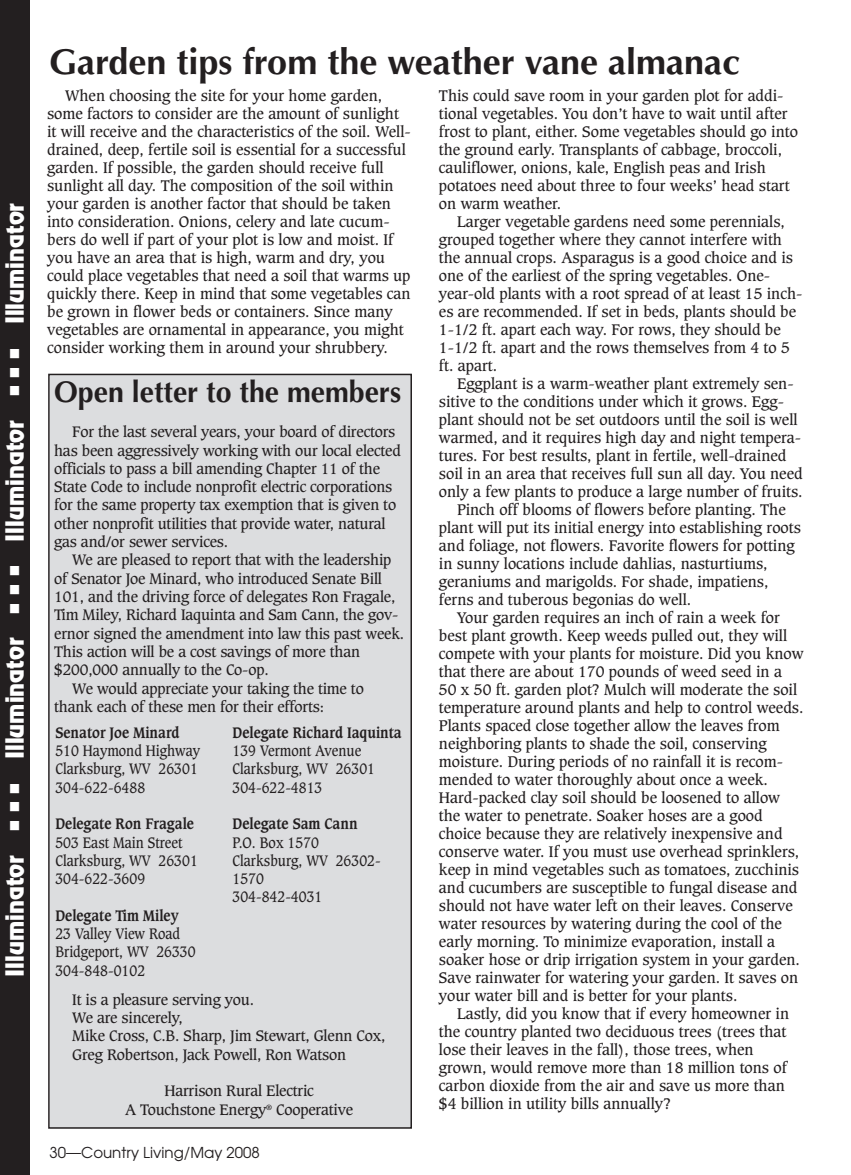
<style>
.page{position:relative;width:851px;height:1175px;background:#fff}
.page>*{position:absolute;margin:0;border:0;box-sizing:border-box;transform-origin:0 0}
.t1{font:700 36px "Optima";color:#231f20}
.t2{font:700 30px "Optima";color:#231f20;scale:.95 1}
.t3{font:22.5px "Revue";color:#fff}
.t4{font:15px "Avant Garde";color:#231f20}
.t5{font:14.85px/18px "Caxton";color:#231f20}
.t6{font:14.7px/18.3px "Caxton";letter-spacing:-.01em;color:#231f20}
.t7{font:14.7px/18.3px "Caxton";letter-spacing:-.01em;color:#231f20;scale:.9 1}
.t8{font:700 14.7px "Caxton";color:#231f20;scale:.9 1}
</style>
<div class="page">
<div style="left:0;top:0;width:30px;height:1174px;background:#231f20"></div>
<div style="left:50px;top:375px;width:360px;height:752px;background:#dcdddf"></div>
<div style="left:48px;top:374px;width:364px;height:754px;border:2px solid #231f20"></div>
<h3 class="t3" style="left:3px;top:976px;width:775px;rotate:-90deg">Illuminator • • • Illuminator • • • Illuminator • • • Illuminator</h3>
<h1 class="t1" style="left:49px;top:47px;width:692px">Garden tips from the weather vane almanac</h1>
<p class="t5" style="left:47px;top:87px;width:365px;text-indent:18px">When choosing the site for your home garden, some factors to consider are the amount of sunlight it will receive and the characteristics of the soil. Well&shy;drained, deep, fertile soil is essential for a successful garden. If possible, the garden should receive full sunlight all day. The composition of the soil within your garden is another factor that should be taken into consideration. Onions, celery and late cucum&shy;bers do well if part of your plot is low and moist. If you have an area that is high, warm and dry, you could place vegetables that need a soil that warms up quickly there. Keep in mind that some vegetables can be grown in flower beds or containers. Since many vegetables are ornamental in appearance, you might consider working them in around your shrubbery.</p>
<p class="t5" style="left:439px;top:87px;width:360px">This could save room in your garden plot for addi&shy;tional vegetables. You don’t have to wait until after frost to plant, either. Some vegetables should go into the ground early. Transplants of cabbage, broccoli, cauliflower, onions, kale, English peas and Irish potatoes need about three to four weeks’ head start on warm weather.</p>
<p class="t5" style="left:439px;top:213px;width:365px;text-indent:18px">Larger vegetable gardens need some perennials, grouped together where they cannot interfere with the annual crops. Asparagus is a good choice and is one of the earliest of the spring vegetables. One&shy;year-old plants with a root spread of at least 15 inch&shy;es are recommended. If set in beds, plants should be 1-1/2 ft. apart each way. For rows, they should be 1-1/2 ft. apart and the rows themselves from 4 to 5 ft. apart.</p>
<p class="t5" style="left:457px;top:375px;width:338px">Eggplant is a warm-weather plant extremely sen-</p>
<p class="t5" style="left:439px;top:393px;width:346px">sitive to the conditions under which it grows. Egg-</p>
<p class="t5" style="left:439px;top:411px;width:360px">plant should not be set outdoors until the soil is well</p>
<p class="t5" style="left:439px;top:429px;width:364px">warmed, and it requires high day and night tempera-</p>
<p class="t5" style="left:439px;top:447px;width:349px">tures. For best results, plant in fertile, well-drained</p>
<p class="t5" style="left:439px;top:465px;width:365px">soil in an area that receives full sun all day. You need</p>
<p class="t5" style="left:439px;top:483px;width:365px">only a few plants to produce a large number of fruits.</p>
<p class="t5" style="left:457px;top:501px;width:330px">Pinch off blooms of flowers before planting. The</p>
<p class="t5" style="left:439px;top:519px;width:363px">plant will put its initial energy into establishing roots</p>
<p class="t5" style="left:439px;top:537px;width:357px">and foliage, not flowers. Favorite flowers for potting</p>
<p class="t5" style="left:439px;top:555px;width:330px">in sunny locations include dahlias, nasturtiums,</p>
<p class="t5" style="left:439px;top:573px;width:331px">geraniums and marigolds. For shade, impatiens,</p>
<p class="t5" style="left:439px;top:591px;width:254px">ferns and tuberous begonias do well.</p>
<p class="t5" style="left:457px;top:609px;width:324px">Your garden requires an inch of rain a week for</p>
<p class="t5" style="left:439px;top:627px;width:350px">best plant growth. Keep weeds pulled out, they will</p>
<p class="t5" style="left:439px;top:645px;width:366px">compete with your plants for moisture. Did you know</p>
<p class="t5" style="left:439px;top:663px;width:344px">that there are about 170 pounds of weed seed in a</p>
<p class="t5" style="left:439px;top:681px;width:360px">50 x 50 ft. garden plot? Mulch will moderate the soil</p>
<p class="t5" style="left:439px;top:699px;width:366px">temperature around plants and help to control weeds.</p>
<p class="t5" style="left:439px;top:717px;width:342px">Plants spaced close together allow the leaves from</p>
<p class="t5" style="left:439px;top:735px;width:329px">neighboring plants to shade the soil, conserving</p>
<p class="t5" style="left:439px;top:753px;width:345px">moisture. During periods of no rainfall it is recom-</p>
<p class="t5" style="left:439px;top:771px;width:330px">mended to water thoroughly about once a week.</p>
<p class="t5" style="left:439px;top:789px;width:342px">Hard-packed clay soil should be loosened to allow</p>
<p class="t5" style="left:439px;top:807px;width:325px">the water to penetrate. Soaker hoses are a good</p>
<p class="t5" style="left:439px;top:825px;width:345px">choice because they are relatively inexpensive and</p>
<p class="t5" style="left:439px;top:843px;width:362px">conserve water. If you must use overhead sprinklers,</p>
<p class="t5" style="left:439px;top:861px;width:361px">keep in mind vegetables such as tomatoes, zucchinis</p>
<p class="t5" style="left:439px;top:879px;width:360px">and cucumbers are susceptible to fungal disease and</p>
<p class="t5" style="left:439px;top:897px;width:355px">should not have water left on their leaves. Conserve</p>
<p class="t5" style="left:439px;top:915px;width:344px">water resources by watering during the cool of the</p>
<p class="t5" style="left:439px;top:933px;width:338px">early morning. To minimize evaporation, install a</p>
<p class="t5" style="left:439px;top:951px;width:362px">soaker hose or drip irrigation system in your garden.</p>
<p class="t5" style="left:439px;top:969px;width:361px">Save rainwater for watering your garden. It saves on</p>
<p class="t5" style="left:439px;top:987px;width:300px">your water bill and is better for your plants.</p>
<p class="t5" style="left:457px;top:1005px;width:333px">Lastly, did you know that if every homeowner in</p>
<p class="t5" style="left:439px;top:1023px;width:349px">the country planted two deciduous trees (trees that</p>
<p class="t5" style="left:439px;top:1041px;width:316px">lose their leaves in the fall), those trees, when</p>
<p class="t5" style="left:439px;top:1059px;width:349px">grown, would remove more than 18 million tons of</p>
<p class="t5" style="left:439px;top:1077px;width:347px">carbon dioxide from the air and save us more than</p>
<p class="t5" style="left:439px;top:1095px;width:234px">$4 billion in utility bills annually?</p>
<h2 class="t2" style="left:54px;top:380px;width:367px">Open letter to the members</h2>
<p class="t6" style="left:54px;top:424px;width:348px;text-indent:18px">For the last several years, your board of directors has been aggressively working with our local elected officials to pass a bill amending Chapter 11 of the State Code to include nonprofit electric corporations for the same property tax exemption that is given to other nonprofit utilities that provide water, natural gas and/or sewer services.</p>
<p class="t6" style="left:72px;top:552px;width:320px">We are pleased to report that with the leadership</p>
<p class="t6" style="left:54px;top:570px;width:329px">of Senator Joe Minard, who introduced Senate Bill</p>
<p class="t6" style="left:54px;top:588px;width:343px">101, and the driving force of delegates Ron Fragale,</p>
<p class="t6" style="left:54px;top:607px;width:346px">Tim Miley, Richard Iaquinta and Sam Cann, the gov-</p>
<p class="t6" style="left:54px;top:625px;width:351px">ernor signed the amendment into law this past week.</p>
<p class="t6" style="left:54px;top:643px;width:307px">This action will be a cost savings of more than</p>
<p class="t6" style="left:54px;top:662px;width:216px">$200,000 annually to the Co-op.</p>
<p class="t6" style="left:72px;top:680px;width:293px">We would appreciate your taking the time to</p>
<p class="t6" style="left:54px;top:698px;width:271px">thank each of these men for their efforts:</p>
<p class="t8" style="left:55px;top:725px;width:140px">Senator Joe Minard</p>
<p class="t7" style="left:55px;top:742px;width:162px">510 Haymond Highway<br>Clarksburg, WV 26301<br>304-622-6488</p>
<p class="t8" style="left:55px;top:817px;width:155px">Delegate Ron Fragale</p>
<p class="t7" style="left:55px;top:834px;width:160px">503 East Main Street<br>Clarksburg, WV 26301<br>304-622-3609</p>
<p class="t8" style="left:55px;top:908px;width:138px">Delegate Tim Miley</p>
<p class="t7" style="left:55px;top:925px;width:157px">23 Valley View Road<br>Bridgeport, WV 26330<br>304-848-0102</p>
<p class="t8" style="left:232px;top:725px;width:189px">Delegate Richard Iaquinta</p>
<p class="t7" style="left:232px;top:742px;width:160px">139 Vermont Avenue<br>Clarksburg, WV 26301<br>304-622-4813</p>
<p class="t8" style="left:232px;top:817px;width:140px">Delegate Sam Cann</p>
<p class="t7" style="left:232px;top:834px;width:166px">P.O. Box 1570<br>Clarksburg, WV 26302-<br>1570<br>304-842-4031</p>
<p class="t6" style="left:72px;top:991px;width:315px">It is a pleasure serving you.<br>We are sincerely,<br>Mike Cross, C.B. Sharp, Jim Stewart, Glenn Cox, Greg Robertson, Jack Powell, Ron Watson</p>
<p class="t6" style="left:125px;top:1082px;width:229px;text-align:center">Harrison Rural Electric<br>A Touchstone Energy<sup>®</sup> Cooperative</p>
<p class="t4" style="left:50px;top:1143px;width:212px">30—Country Living/May 2008</p>
</div>
